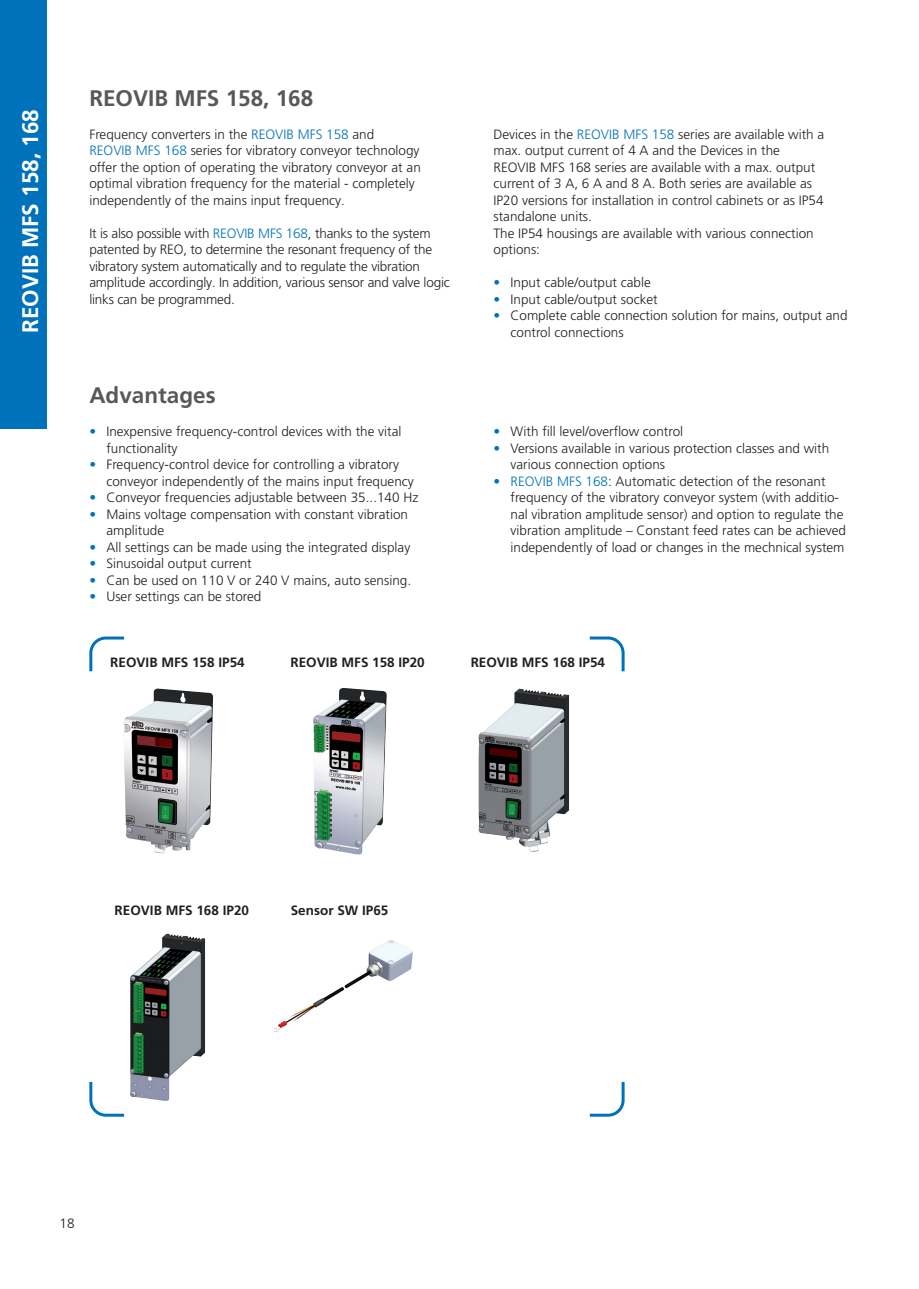
<style>
.page{position:relative;width:919px;height:1289px;background:#fff}
.page>*{position:absolute;margin:0;border:0;box-sizing:border-box;transform-origin:0 0}
.Headline_Unterseiten{font:700 22.5px "Frutiger LT Pro";color:#57585a}
.Reiter{font:700 22.5px "Frutiger LT Pro";color:#fff}
.Fließtext_linksbündig{font:300 13.5px/16.5px "Frutiger LT Pro";color:#231f20}
.Fließtext_linksbündig-2{font:700 13.5px "Frutiger LT Pro";color:#231f20}
.s1{color:#0072bc}
</style>
<div class="page">
<svg style="left:89px;top:636px;width:36px;height:36px"></svg>
<svg style="left:589px;top:636px;width:36px;height:36px"></svg>
<svg style="left:589px;top:1081px;width:36px;height:36px"></svg>
<svg style="left:89px;top:1081px;width:36px;height:36px"></svg>
<img style="left:123px;top:688px;width:90px;height:165px">
<img style="left:313px;top:688px;width:74px;height:167px">
<img style="left:478px;top:688px;width:91px;height:164px">
<img style="left:130px;top:933px;width:75px;height:168px">
<img style="left:274px;top:940px;width:139px;height:92px">
<div style="left:0;top:0;width:47px;height:428px;background:#0072bc"></div>
<p class="Reiter" style="left:17px;top:333px;width:225px;rotate:-90deg">REOVIB MFS 158, 168</p>
<p class="Headline_Unterseiten" style="left:89px;top:85px;width:225px">REOVIB MFS 158, 168</p>
<p class="Fließtext_linksbündig" style="left:89px;top:126px;width:333px">Frequency converters in the <span class="s1">REOVIB MFS 158</span> and<br><span class="s1">REOVIB MFS 168</span> series for vibratory conveyor technology offer the option of operating the vibratory conveyor at an optimal vibration frequency for the material - completely independently of the mains input frequency.</p>
<p class="Fließtext_linksbündig" style="left:89px;top:225px;width:362px">It is also possible with <span class="s1">REOVIB MFS 168</span>, thanks to the system patented by REO, to determine the resonant frequency of the vibratory system automatically and to regulate the vibration amplitude accordingly. In addition, various sensor and valve logic links can be programmed.</p>
<p class="Headline_Unterseiten" style="left:89px;top:382px;width:128px">Advantages</p>
<p class="Fließtext_linksbündig" style="left:106px;top:423px;width:297px;text-indent:-17px"><span class="s1">•</span> Inexpensive frequency-control devices with the vital functionality</p>
<p class="Fließtext_linksbündig" style="left:106px;top:456px;width:309px;text-indent:-17px"><span class="s1">•</span> Frequency-control device for controlling a vibratory conveyor independently of the mains input frequency</p>
<p class="Fließtext_linksbündig" style="left:89px;top:489px;width:330px"><span class="s1">•</span> Conveyor frequencies adjustable between 35...140 Hz</p>
<p class="Fließtext_linksbündig" style="left:106px;top:505px;width:303px;text-indent:-17px"><span class="s1">•</span> Mains voltage compensation with constant vibration amplitude</p>
<p class="Fließtext_linksbündig" style="left:89px;top:538px;width:322px"><span class="s1">•</span> All settings can be made using the integrated display</p>
<p class="Fließtext_linksbündig" style="left:89px;top:555px;width:164px"><span class="s1">•</span> Sinusoidal output current</p>
<p class="Fließtext_linksbündig" style="left:89px;top:571px;width:323px"><span class="s1">•</span> Can be used on 110 V or 240 V mains, auto sensing.</p>
<p class="Fließtext_linksbündig" style="left:89px;top:588px;width:174px"><span class="s1">•</span> User settings can be stored</p>
<p class="Fließtext_linksbündig" style="left:493px;top:126px;width:332px">Devices in the <span class="s1">REOVIB MFS 158</span> series are available with a max. output current of 4 A and the Devices in the REOVIB MFS 168 series are available with a max. output current of 3 A, 6 A and 8 A. Both series are available as IP20 versions for installation in control cabinets or as IP54 standalone units.</p>
<p class="Fließtext_linksbündig" style="left:493px;top:225px;width:322px">The IP54 housings are available with various connection options:</p>
<p class="Fließtext_linksbündig" style="left:493px;top:274px;width:159px"><span class="s1">•</span> Input cable/output cable</p>
<p class="Fließtext_linksbündig" style="left:493px;top:291px;width:166px"><span class="s1">•</span> Input cable/output socket</p>
<p class="Fließtext_linksbündig" style="left:510px;top:307px;width:338px;text-indent:-17px"><span class="s1">•</span> Complete cable connection solution for mains, output and control connections</p>
<p class="Fließtext_linksbündig" style="left:493px;top:423px;width:191px"><span class="s1">•</span> With fill level/overflow control</p>
<p class="Fließtext_linksbündig" style="left:510px;top:439px;width:320px;text-indent:-17px"><span class="s1">•</span> Versions available in various protection classes and with various connection options</p>
<p class="Fließtext_linksbündig" style="left:510px;top:472px;width:337px;text-indent:-17px"><span class="s1">• REOVIB MFS 168</span>: Automatic detection of the resonant frequency of the vibratory conveyor system (with additio&shy;nal vibration amplitude sensor) and option to regulate the vibration amplitude – Constant feed rates can be achieved independently of load or changes in the mechnical system</p>
<p class="Fließtext_linksbündig-2" style="left:110px;top:654px;width:136px">REOVIB MFS 158 IP54</p>
<p class="Fließtext_linksbündig-2" style="left:470px;top:654px;width:136px">REOVIB MFS 168 IP54</p>
<p class="Fließtext_linksbündig-2" style="left:290px;top:654px;width:136px">REOVIB MFS 158 IP20</p>
<p class="Fließtext_linksbündig-2" style="left:115px;top:902px;width:136px">REOVIB MFS 168 IP20</p>
<p class="Fließtext_linksbündig-2" style="left:291px;top:902px;width:99px">Sensor SW IP65</p>
<p class="Fließtext_linksbündig" style="left:60px;top:1215px;width:17px">18</p>
</div>
